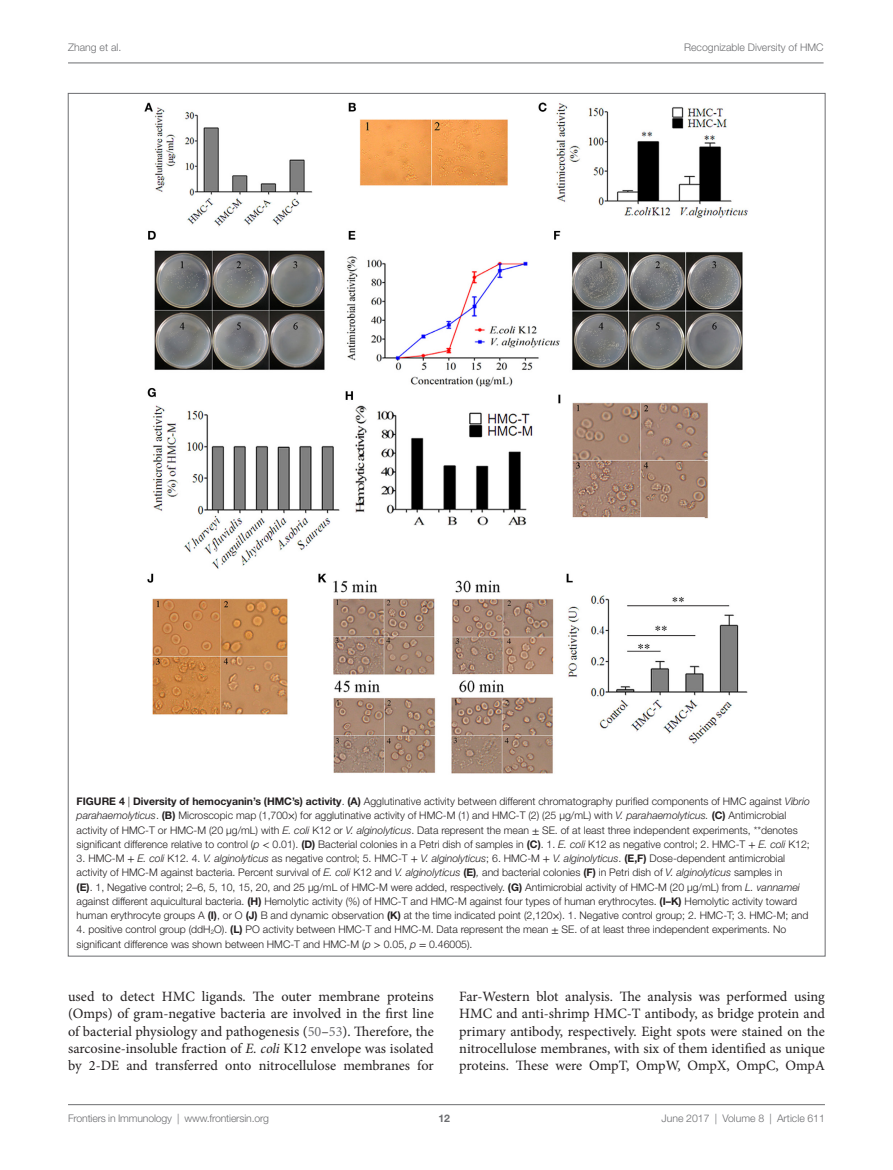
<style>
.page{position:relative;width:893px;height:1170px;background:#fff}
.page>*{position:absolute;margin:0;border:0;box-sizing:border-box;transform-origin:0 0}
.t1{font:14.25px/17.2px "Minion Pro";color:#231f20;text-align:justify}
.t2{font:300 10.5px/14.2px "Helvetica Neue LT Std";color:#231f20}
.t3{font:300 10.5px "Helvetica Neue LT Std";color:#6c6d70}
.t4{font:700 10.5px "Helvetica Neue LT Std";color:#6c6d70}
.s1{font-weight:700}
.s2{font-style:italic}
.s3{font-family:"STIX General";font-weight:400}
.s4{color:#6c6d70}
</style>
<div class="page">
<img style="left:144px;top:102px;width:604px;height:672px">
<hr style="left:68px;top:63px;width:756px;height:1px;background:#6c6d70">
<hr style="left:68px;top:1104px;width:757px;height:1px;background:#6c6d70">
<p class="t3" style="left:68px;top:41px;width:55px">Zhang et al.</p>
<p class="t3" style="left:684px;top:41px;width:141px">Recognizable Diversity of HMC</p>
<p class="t2" style="left:77px;top:794px;width:735px"><span class="s1">Figure 4</span> | <span class="s1">Diversity of hemocyanin’s (HMC’s) activity</span>. <span class="s1">(A)</span> Agglutinative activity between different chromatography purified components of HMC against <span class="s2">Vibrio parahaemolyticus</span>. <span class="s1">(B)</span> Microscopic map (1,700<span class="s3">×</span>) for agglutinative activity of HMC-M (1) and HMC-T (2) (25 µg/mL) with <span class="s2">V. parahaemolyticus.</span> <span class="s1">(C)</span> Antimicrobial activity of HMC-T or HMC-M (20 µg/mL) with <span class="s2">E. coli</span> K12 or <span class="s2">V. alginolyticus</span>. Data represent the mean <span class="s3">±</span> SE. of at least three independent experiments, **denotes significant difference relative to control (<span class="s2">p</span> <span class="s3">&lt;</span> 0.01). <span class="s1">(D)</span> Bacterial colonies in a Petri dish of samples in <span class="s1">(C)</span>. 1. <span class="s2">E. coli</span> K12 as negative control; 2. HMC-T <span class="s3">+</span> <span class="s2">E. coli</span> K12;</p>
<p class="t2" style="left:77px;top:851px;width:733px">3. HMC-M <span class="s3">+</span> <span class="s2">E. coli</span> K12. 4. <span class="s2">V. alginolyticus</span> as negative control; 5. HMC-T <span class="s3">+</span> <span class="s2">V. alginolyticus</span>; 6. HMC-M <span class="s3">+</span> <span class="s2">V. alginolyticus</span>. <span class="s1">(E,F)</span> Dose-dependent antimicrobial activity of HMC-M against bacteria. Percent survival of <span class="s2">E. coli</span> K12 and <span class="s2">V. alginolyticus</span> <span class="s1">(E)</span><span class="s2">,</span> and bacterial colonies <span class="s1">(F)</span> in Petri dish of <span class="s2">V. alginolyticus</span> samples in<br><span class="s1">(E)</span>. 1, Negative control; 2–6, 5, 10, 15, 20, and 25 µg/mL of HMC-M were added, respectively. <span class="s1">(G)</span> Antimicrobial activity of HMC-M (20 µg/mL) from <span class="s2">L. vannamei </span>against different aquicultural bacteria. <span class="s1">(H)</span> Hemolytic activity (%) of HMC-T and HMC-M against four types of human erythrocytes. <span class="s1">(I–K)</span> Hemolytic activity toward human erythrocyte groups A <span class="s1">(I)</span>, or O <span class="s1">(J)</span> B and dynamic observation <span class="s1">(K)</span> at the time indicated point (2,120<span class="s3">×</span>). 1. Negative control group; 2. HMC-T; 3. HMC-M; and</p>
<p class="t2" style="left:77px;top:922px;width:711px">4. positive control group (ddH<sub>2</sub>O). <span class="s1">(L)</span> PO activity between HMC-T and HMC-M. Data represent the mean <span class="s3">±</span> SE. of at least three independent experiments. No significant difference was shown between HMC-T and HMC-M (<span class="s2">p</span> <span class="s3">&gt;</span> 0.05, <span class="s2">p</span> <span class="s3">=</span> 0.46005).</p>
<p class="t1" style="left:68px;top:987px;width:367px">used to detect HMC ligands. The outer membrane proteins (Omps) of gram-negative bacteria are involved in the first line of bacterial physiology and pathogenesis (<span class="s4">50</span>–<span class="s4">53</span>). Therefore, the sarcosine-insoluble fraction of <span class="s2">E. coli</span> K12 envelope was isolated by 2-DE and transferred onto nitrocellulose membranes for</p>
<p class="t1" style="left:459px;top:987px;width:367px">Far-Western blot analysis. The analysis was performed using HMC and anti-shrimp HMC-T antibody, as bridge protein and primary antibody, respectively. Eight spots were stained on the nitrocellulose membranes, with six of them identified as unique proteins. These were OmpT, OmpW, OmpX, OmpC, OmpA</p>
<p class="t3" style="left:68px;top:1111px;width:203px">Frontiers in Immunology | www.frontiersin.org</p>
<p class="t3" style="left:662px;top:1111px;width:165px">June 2017 | Volume 8 | Article 611</p>
<p class="t4" style="left:439px;top:1111px;width:13px">12</p>
</div>
